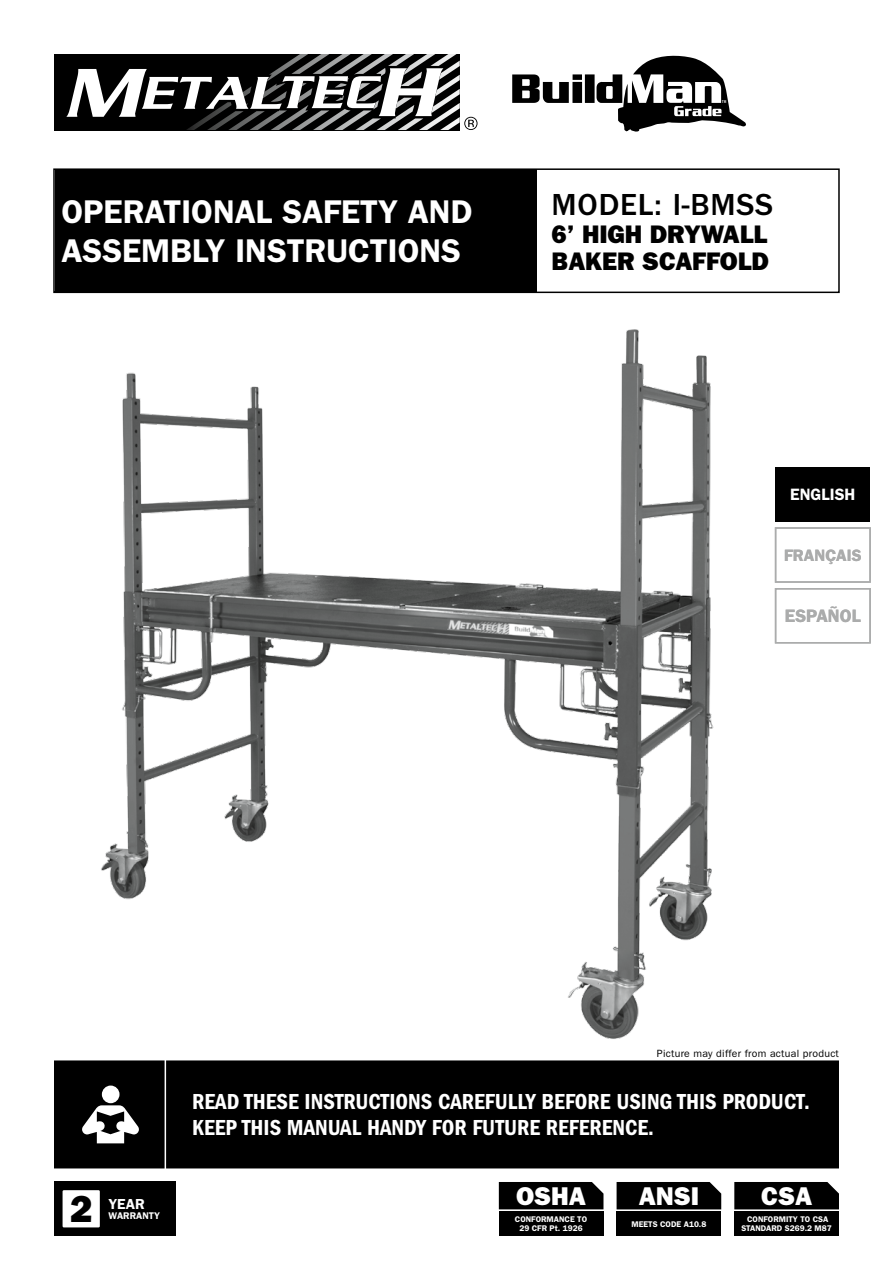
<style>
.page{position:relative;width:893px;height:1263px;background:#fff}
.page>*{position:absolute;margin:0;border:0;box-sizing:border-box;transform-origin:0 0}
.t1{font:37.8px "ITC Franklin Gothic Std Hvy";color:#000}
.t2{font:600 33px/39px "ITC Franklin Gothic Std";color:#fff}
.t3{font:500 31.5px "ITC Franklin Gothic Std";letter-spacing:.025em;color:#000}
.t4{font:25.8px "ITC Franklin Gothic Std Hvy";color:#fff}
.t5{font:25.5px/27px "ITC Franklin Gothic Std Hvy";color:#000}
.t6{font:22.5px/26.2px "ITC Franklin Gothic Std Dm Cd";color:#fff}
.t7{font:600 18px "ITC Franklin Gothic Std";color:#abacac}
.t8{font:600 16.5px "ITC Franklin Gothic Std";color:#abacac}
.t9{font:600 16.5px "ITC Franklin Gothic Std";color:#fff}
.t10{font:600 14.55px "ITC Franklin Gothic Std";color:#fff}
.t11{font:10.5px "ITC Franklin Gothic Std";letter-spacing:.025em;color:#000}
.t12{font:600 9.75px "ITC Franklin Gothic Std";color:#fff}
.t13{font:600 8.25px/9px "ITC Franklin Gothic Std";color:#fff;text-align:center}
</style>
<div class="page">
<img style="left:101px;top:329px;width:613px;height:710px">
<div style="left:54px;top:54px;width:406px;height:76px;background:#000"></div>
<svg style="left:66px;top:54px;width:411px;height:76px"></svg>
<div style="left:56px;top:1062px;width:781px;height:105px;background:#000"></div>
<div style="left:54px;top:1060px;width:785px;height:108px;border:3px solid #000"></div>
<div style="left:102px;top:1085px;width:18px;height:18px;background:#fff;border-radius:50%"></div>
<svg style="left:82px;top:1105px;width:57px;height:38px"></svg>
<hr style="left:165px;top:1056px;width:1px;height:114px;background:#fff">
<div style="left:776px;top:467px;width:94px;height:54px;background:#000"></div>
<div style="left:775px;top:527px;width:96px;height:56px;border:2px solid #abacac"></div>
<div style="left:775px;top:588px;width:96px;height:55px;border:2px solid #abacac"></div>
<div style="left:499px;top:1182px;width:104px;height:27px;background:#000"></div>
<div style="left:617px;top:1182px;width:104px;height:27px;background:#000"></div>
<div style="left:734px;top:1182px;width:105px;height:27px;background:#000"></div>
<div style="left:499px;top:1211px;width:104px;height:25px;background:#000"></div>
<div style="left:617px;top:1212px;width:104px;height:24px;background:#000"></div>
<div style="left:734px;top:1212px;width:105px;height:24px;background:#000"></div>
<div style="left:54px;top:1182px;width:122px;height:54px;background:#000"></div>
<div style="left:63px;top:1190px;width:37px;height:37px;background:#fff"></div>
<svg style="left:512px;top:55px;width:234px;height:76px"></svg>
<div style="left:53px;top:168px;width:787px;height:125px;border:2px solid #000"></div>
<div style="left:55px;top:169px;width:481px;height:123px;background:#000"></div>
<h2 class="t2" style="left:61px;top:192px;width:413px">OPERATIONAL SAFETY AND<br>ASSEMBLY INSTRUCTIONS</h2>
<h3 class="t3" style="left:552px;top:187px;width:223px">MODEL: I-BMSS</h3>
<p class="t5" style="left:551px;top:221px;width:219px">6’ HIGH DRYWALL<br>BAKER SCAFFOLD</p>
<p class="t9" style="left:790px;top:484px;width:67px">ENGLISH</p>
<p class="t8" style="left:784px;top:545px;width:79px">FRANÇAIS</p>
<p class="t7" style="left:785px;top:605px;width:77px">ESPAÑOL</p>
<p class="t11" style="left:657px;top:1047px;width:184px">Picture may differ from actual product</p>
<h1 class="t1" style="left:70px;top:1187px;width:24px">2</h1>
<p class="t10" style="left:109px;top:1195px;width:38px">YEAR</p>
<p class="t12" style="left:109px;top:1210px;width:53px">WARRANTY</p>
<p class="t6" style="left:192px;top:1088px;width:619px">READ THESE INSTRUCTIONS CAREFULLY BEFORE USING THIS PRODUCT.<br>KEEP THIS MANUAL HANDY FOR FUTURE REFERENCE.</p>
<p class="t4" style="left:516px;top:1180px;width:71px">OSHA</p>
<p class="t4" style="left:639px;top:1180px;width:62px">ANSI</p>
<p class="t4" style="left:761px;top:1180px;width:53px">CSA</p>
<p class="t13" style="left:515px;top:1215px;width:74px">CONFORMANCE TO<br>29 CFR Pt. 1926</p>
<p class="t13" style="left:631px;top:1219px;width:76px">MEETS CODE A10.8</p>
<p class="t13" style="left:747px;top:1215px;width:83px">CONFORMITY TO CSA</p>
<p class="t13" style="left:741px;top:1224px;width:92px">STANDARD S269.2 M87</p>
</div>
